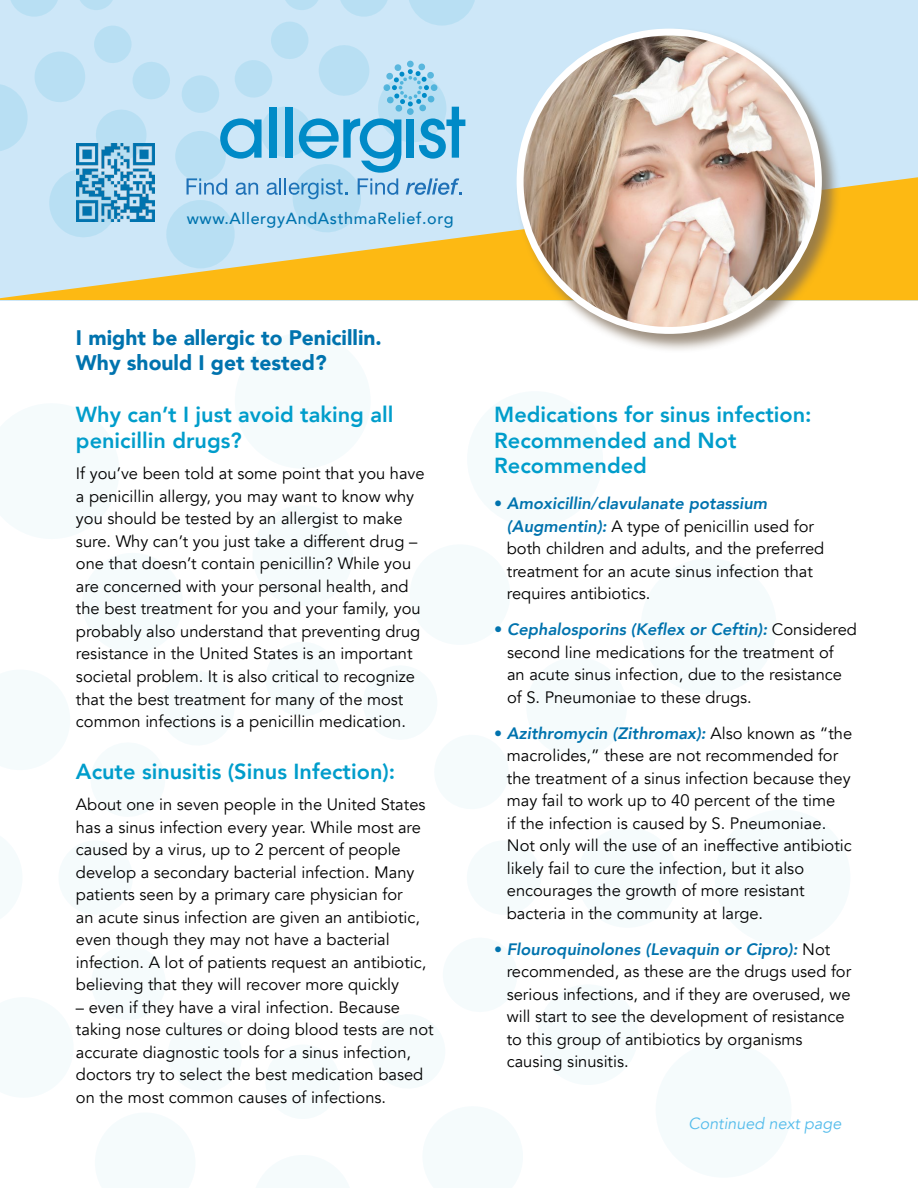
<style>
.page{position:relative;width:918px;height:1188px;background:#fff}
.page>*{position:absolute;margin:0;border:0;box-sizing:border-box;transform-origin:0 0}
.t1{font:800 21.75px/25.5px "Avenir";color:#009dcb}
.t2{font:900 21px/25.5px "Avenir";color:#0073ae}
.t3{font:16.5px/22.5px "Avenir";color:#000}
.t4{font:500 16.2px "Avenir";letter-spacing:.04em;color:#0073ae}
.t5{font:italic 16.2px "Avenir";color:#54bceb}
.s1{font-size:16.2px;color:#0073ae}
.s2{font-weight:800;font-style:italic;color:#0073ae}
.s3{color:#0073ae}
</style>
<div class="page">
<div style="left:467px;top:840px;width:74px;height:75px;background:#f5fbfc;border-radius:50%"></div>
<div style="left:265px;top:642px;width:75px;height:74px;background:#f5fbfc;border-radius:50%"></div>
<div style="left:265px;top:1044px;width:75px;height:75px;background:#f5fbfc;border-radius:50%"></div>
<div style="left:577px;top:827px;width:101px;height:101px;background:#f5fbfc;border-radius:50%"></div>
<div style="left:252px;top:505px;width:101px;height:101px;background:#f5fbfc;border-radius:50%"></div>
<div style="left:715px;top:810px;width:135px;height:136px;background:#f5fbfc;border-radius:50%"></div>
<div style="left:235px;top:333px;width:136px;height:136px;background:#f5fbfc;border-radius:50%"></div>
<div style="left:0;top:0;width:918px;height:300px;background:#cde7f8"></div>
<svg style="left:0;top:177px;width:918px;height:123px;fill:#fdb913"></svg>
<div style="left:515px;top:28px;width:326px;height:325px;background:#7c6a55;opacity:.75"></div>
<img style="left:520px;top:32px;width:298px;height:298px;border-radius:149px">
<div style="left:517px;top:29px;width:305px;height:305px;border:7px solid #fff;border-radius:50%"></div>
<svg style="left:80px;top:0;width:33px;height:10px"></svg>
<div style="left:182px;top:75px;width:37px;height:38px;background:#b8dff3;border-radius:50%"></div>
<svg style="left:11px;top:0;width:47px;height:17px"></svg>
<div style="left:175px;top:131px;width:51px;height:51px;background:#b8dff3;border-radius:50%"></div>
<div style="left:166px;top:200px;width:69px;height:68px;background:#b8dff3;border-radius:50%"></div>
<svg style="left:35px;top:26px;width:135px;height:216px"></svg>
<svg style="left:0;top:84px;width:28px;height:67px"></svg>
<svg style="left:187px;top:0;width:289px;height:237px"></svg>
<img style="left:76px;top:143px;width:78px;height:78px">
<p class="t4" style="left:187px;top:205px;width:268px">www.AllergyAndAsthmaRelief.org</p>
<p class="t2" style="left:76px;top:324px;width:307px">I might be allergic to Penicillin.<br>Why should I get tested?</p>
<h1 class="t1" style="left:76px;top:401px;width:319px">Why can’t I just avoid taking all penicillin drugs?</h1>
<p class="t3" style="left:76px;top:463px;width:350px">If you’ve been told at some point that you have a penicillin allergy, you may want to know why you should be tested by an allergist to make sure. Why can’t you just take a different drug – one that doesn’t contain penicillin? While you are concerned with your personal health, and the best treatment for you and your family, you probably also understand that preventing drug resistance in the United States is an important societal problem. It is also critical to recognize that the best treatment for many of the most common infections is a penicillin medication.</p>
<h1 class="t1" style="left:76px;top:757px;width:321px">Acute sinusitis (Sinus Infection):</h1>
<p class="t3" style="left:76px;top:794px;width:352px">About one in seven people in the United States has a sinus infection every year. While most are caused by a virus, up to 2 percent of people develop a secondary bacterial infection. Many patients seen by a primary care physician for<br>an acute sinus infection are given an antibiotic, even though they may not have a bacterial infection. A lot of patients request an antibiotic, believing that they will recover more quickly</p>
<p class="t3" style="left:76px;top:996px;width:359px">– even if they have a viral infection. Because taking nose cultures or doing blood tests are not accurate diagnostic tools for a sinus infection, doctors try to select the best medication based on the most common causes of infections.</p>
<h1 class="t1" style="left:494px;top:401px;width:319px">Medications for sinus infection:<br>Recommended and Not<br>Recommended</h1>
<p class="t3" style="left:507px;top:493px;width:319px;text-indent:-13px"><span class="s1">•</span> <span class="s2">Amoxicillin/clavulanate potassium (Augmentin):</span> A type of penicillin used for both children and adults, and the preferred treatment for an acute sinus infection that requires antibiotics.</p>
<p class="t3" style="left:507px;top:619px;width:351px;text-indent:-13px"><span class="s3">•</span> <span class="s2">Cephalosporins (Keflex or Ceftin):</span> Considered second line medications for the treatment of<br>an acute sinus infection, due to the resistance of S. Pneumoniae to these drugs.</p>
<p class="t3" style="left:507px;top:722px;width:347px;text-indent:-13px"><span class="s1">•</span> <span class="s2">Azithromycin (Zithromax):</span> Also known as “the macrolides,” these are not recommended for the treatment of a sinus infection because they may fail to work up to 40 percent of the time<br>if the infection is caused by S. Pneumoniae.<br>Not only will the use of an ineffective antibiotic likely fail to cure the infection, but it also encourages the growth of more resistant bacteria in the community at large.</p>
<p class="t3" style="left:507px;top:938px;width:346px;text-indent:-13px"><span class="s1">•</span> <span class="s2">Flouroquinolones (Levaquin or Cipro):</span> Not recommended, as these are the drugs used for serious infections, and if they are overused, we will start to see the development of resistance to this group of antibiotics by organisms causing sinusitis.</p>
<p class="t5" style="left:688px;top:1113px;width:154px">Continued next page</p>
</div>
